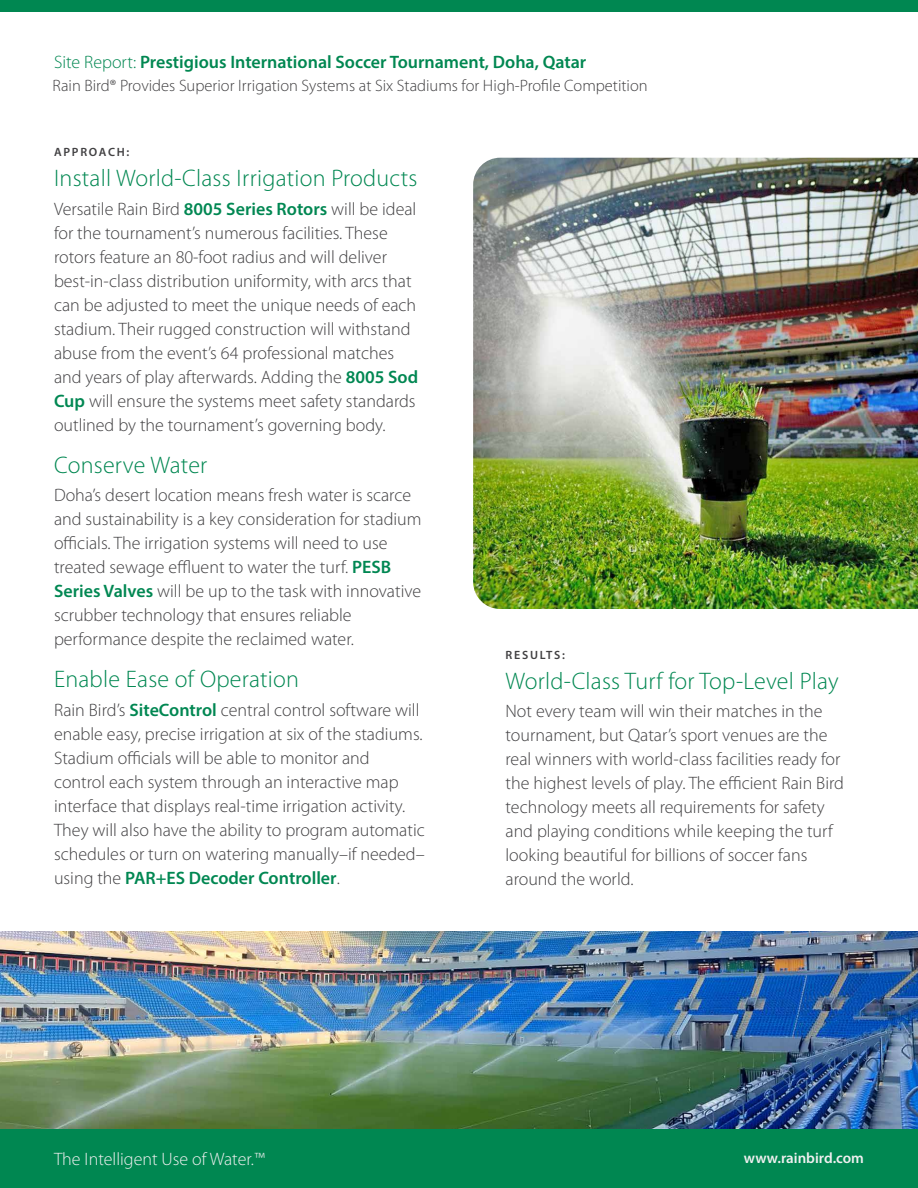
<style>
.page{position:relative;width:918px;height:1188px;background:#fff}
.page>*{position:absolute;margin:0;border:0;box-sizing:border-box;transform-origin:0 0}
.t1{font:300 24px "Myriad Pro";letter-spacing:.01em;color:#008751}
.t2{font:300 18px/24px "Myriad Pro";color:#414042}
.t3{font:600 18px "Myriad Pro";color:#008751}
.t4{font:300 18px "Myriad Pro";color:#f0f0f0}
.t5{font:300 16.5px "Myriad Pro";color:#414042}
.t6{font:600 15px "Myriad Pro";color:#f0f0f0}
.t7{font:600 12px "Myriad Pro";letter-spacing:.145em;color:#414042}
.s1{font-weight:300}
.s2{font-weight:600;color:#008752}
</style>
<div class="page">
<div style="left:0;top:1128px;width:918px;height:60px;background:#008751"></div>
<div style="left:0;top:0;width:918px;height:12px;background:#008751"></div>
<img style="left:0;top:932px;width:918px;height:197px">
<img style="left:473px;top:158px;width:445px;height:451px">
<p class="t3" style="left:54px;top:50px;width:534px"><span class="s1">Site Report:</span> Prestigious International Soccer Tournament, Doha, Qatar</p>
<p class="t5" style="left:52px;top:76px;width:597px">Rain Bird® Provides Superior Irrigation Systems at Six Stadiums for High-Profile Competition</p>
<p class="t7" style="left:54px;top:145px;width:77px">APPROACH:</p>
<h1 class="t1" style="left:54px;top:164px;width:365px">Install World-Class Irrigation Products</h1>
<p class="t2" style="left:54px;top:197px;width:366px">Versatile Rain Bird <span class="s2">8005 Series Rotors</span> will be ideal for the tournament’s numerous facilities. These rotors feature an 80-foot radius and will deliver best-in-class distribution uniformity, with arcs that can be adjusted to meet the unique needs of each stadium. Their rugged construction will withstand abuse from the event’s 64 professional matches and years of play afterwards. Adding the <span class="s2">8005 Sod Cup</span> will ensure the systems meet safety standards outlined by the tournament’s governing body.</p>
<h1 class="t1" style="left:54px;top:450px;width:155px">Conserve Water</h1>
<p class="t2" style="left:54px;top:483px;width:369px">Doha’s desert location means fresh water is scarce and sustainability is a key consideration for stadium officials. The irrigation systems will need to use treated sewage effluent to water the turf. <span class="s2">PESB Series Valves</span> will be up to the task with innovative scrubber technology that ensures reliable performance despite the reclaimed water.</p>
<h1 class="t1" style="left:54px;top:665px;width:246px">Enable Ease of Operation</h1>
<p class="t2" style="left:54px;top:698px;width:372px">Rain Bird’s <span class="s2">SiteControl</span> central control software will enable easy, precise irrigation at six of the stadiums.<br>Stadium officials will be able to monitor and control each system through an interactive map interface that displays real-time irrigation activity.<br>They will also have the ability to program automatic schedules or turn on watering manually–if needed– using the <span class="s2">PAR+ES Decoder Controller</span>.</p>
<p class="t7" style="left:506px;top:647px;width:61px">RESULTS:</p>
<h1 class="t1" style="left:506px;top:666px;width:335px">World-Class Turf for Top-Level Play</h1>
<p class="t2" style="left:506px;top:699px;width:340px">Not every team will win their matches in the tournament, but Qatar’s sport venues are the real winners with world-class facilities ready for the highest levels of play. The efficient Rain Bird technology meets all requirements for safety and playing conditions while keeping the turf looking beautiful for billions of soccer fans around the world.</p>
<p class="t4" style="left:54px;top:1148px;width:212px">The Intelligent Use of Water.™</p>
<p class="t6" style="left:744px;top:1149px;width:122px">www.rainbird.com</p>
</div>
